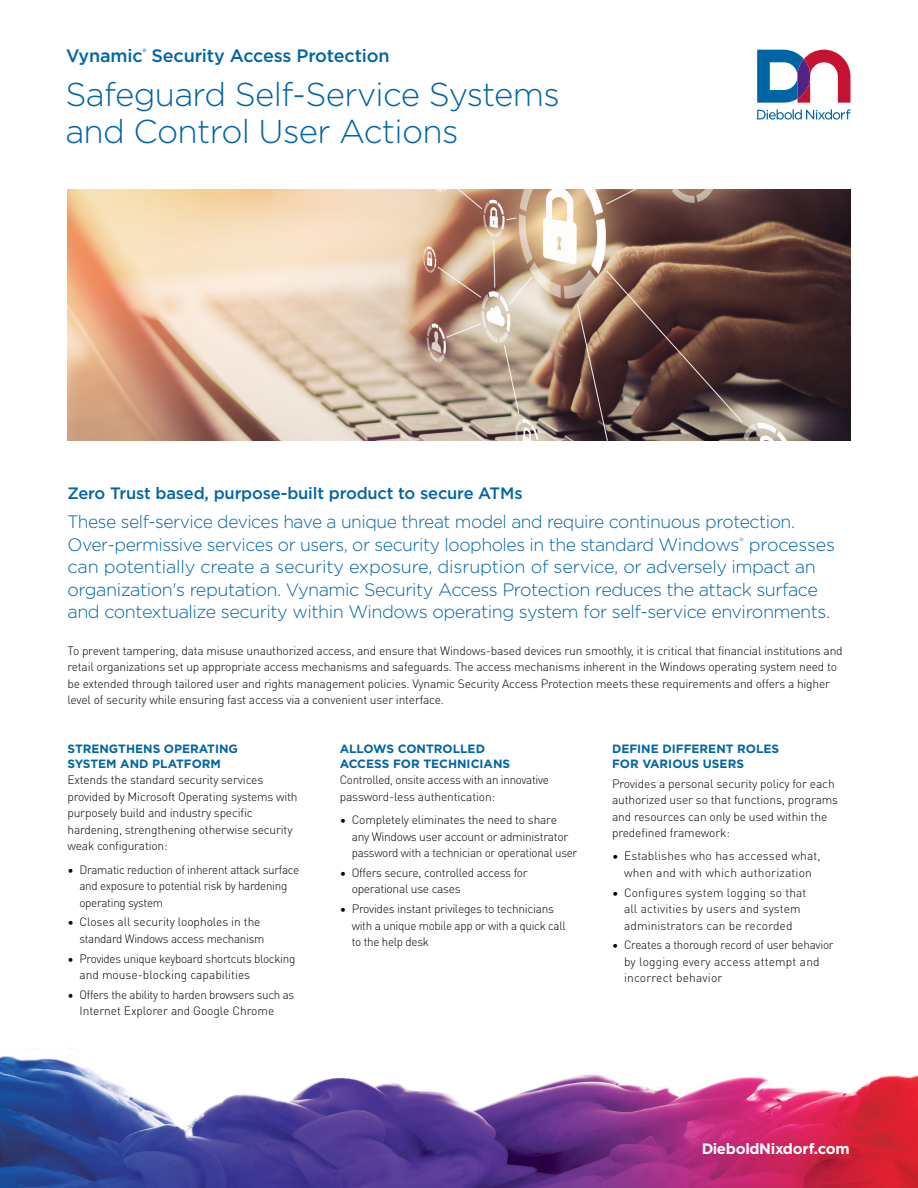
<style>
.page{position:relative;width:918px;height:1188px;background:#fff}
.page>*{position:absolute;margin:0;border:0;box-sizing:border-box;transform-origin:0 0}
.t1{font:300 33px/37.5px "Gotham";letter-spacing:-.02em;color:#0065a4}
.t2{font:300 18px/22.5px "Gotham";letter-spacing:-.025em;color:#0065a4}
.t3{font:500 18px "Gotham";letter-spacing:-.01em;color:#0065a4}
.t4{font:500 16.5px "Gotham";letter-spacing:-.01em;color:#0065a4}
.t5{font:700 15px "Gotham";letter-spacing:-.02em;color:#fff}
.t6{font:300 12px/16.5px "DIN Pro";letter-spacing:-.015em;color:#000}
.t7{font:700 12px/15px "Gotham";color:#0065a4}
.t8{font:300 12px/16.5px "DIN Pro";letter-spacing:.01em;color:#000;text-align:center}
.t9{font:300 12px/16.5px "DIN Pro";letter-spacing:.005em;color:#000}
.t10{font:300 12px/16.5px "DIN Pro";letter-spacing:.015em;color:#000;text-align:center}
</style>
<div class="page">
<img style="left:68px;top:189px;width:782px;height:252px">
<svg style="left:757px;top:50px;width:93px;height:53px"></svg>
<svg style="left:757px;top:109px;width:93px;height:11px"></svg>
<img style="left:0;top:1056px;width:918px;height:132px">
<h2 class="t3" style="left:66px;top:44px;width:325px">Vynamic<sup>®</sup> Security Access Protection</h2>
<h1 class="t1" style="left:65px;top:74px;width:496px">Safeguard Self-Service Systems and Control User Actions</h1>
<h3 class="t4" style="left:68px;top:482px;width:457px">Zero Trust based, purpose-built product to secure ATMs</h3>
<p class="t2" style="left:67px;top:510px;width:769px">These self-service devices have a unique threat model and require continuous protection.<br>Over-permissive services or users, or security loopholes in the standard Windows<sup>®</sup> processes can potentially create a security exposure, disruption of service, or adversely impact an organization's reputation. Vynamic Security Access Protection reduces the attack surface and contextualize security within Windows operating system for self-service environments.</p>
<p class="t6" style="left:68px;top:641px;width:777px">To prevent tampering, data misuse unauthorized access, and ensure that Windows-based devices run smoothly, it is critical that financial institutions and retail organizations set up appropriate access mechanisms and safeguards. The access mechanisms inherent in the Windows operating system need to be extended through tailored user and rights management policies. Vynamic Security Access Protection meets these requirements and offers a higher level of security while ensuring fast access via a convenient user interface.</p>
<p class="t7" style="left:340px;top:741px;width:172px">ALLOWS CONTROLLED<br>ACCESS FOR TECHNICIANS</p>
<p class="t6" style="left:340px;top:771px;width:211px">Controlled, onsite access with an innovative password-less authentication:</p>
<p class="t6" style="left:352px;top:811px;width:227px;text-indent:-12px">• Completely eliminates the need to share any Windows user account or administrator password with a technician or operational user</p>
<p class="t6" style="left:352px;top:864px;width:178px;text-indent:-12px">• Offers secure, controlled access for operational use cases</p>
<p class="t6" style="left:352px;top:900px;width:216px;text-indent:-12px">• Provides instant privileges to technicians with a unique mobile app or with a quick call to the help desk</p>
<p class="t7" style="left:68px;top:741px;width:172px">STRENGTHENS OPERATING<br>SYSTEM AND PLATFORM</p>
<p class="t6" style="left:68px;top:771px;width:232px">Extends the standard security services provided by Microsoft Operating systems with purposely build and industry specific hardening, strengthening otherwise security weak configuration:</p>
<p class="t6" style="left:80px;top:860px;width:221px;text-indent:-12px">• Dramatic reduction of inherent attack surface and exposure to potential risk by hardening operating system</p>
<p class="t6" style="left:80px;top:913px;width:186px;text-indent:-12px">• Closes all security loopholes in the standard Windows access mechanism</p>
<p class="t6" style="left:80px;top:949px;width:217px;text-indent:-12px">• Provides unique keyboard shortcuts blocking and mouse-blocking capabilities</p>
<p class="t6" style="left:80px;top:986px;width:216px;text-indent:-12px">• Offers the ability to harden browsers such as<br>Internet Explorer and Google Chrome</p>
<p class="t7" style="left:612px;top:741px;width:169px">DEFINE DIFFERENT ROLES<br>FOR VARIOUS USERS</p>
<p class="t6" style="left:612px;top:774px;width:228px">Provides a personal security policy for each authorized user so that functions, programs and resources can only be used within the predefined framework:</p>
<p class="t10" style="left:612px;top:847px;width:210px">• Establishes who has accessed what, when and with which authorization</p>
<p class="t8" style="left:612px;top:883px;width:196px">• Configures system logging so that all activities by users and system administrators can be recorded</p>
<p class="t9" style="left:624px;top:936px;width:211px;text-indent:-12px">• Creates a thorough record of user behavior by logging every access attempt and incorrect behavior</p>
<p class="t5" style="left:702px;top:1139px;width:150px">DieboldNixdorf.com</p>
</div>
